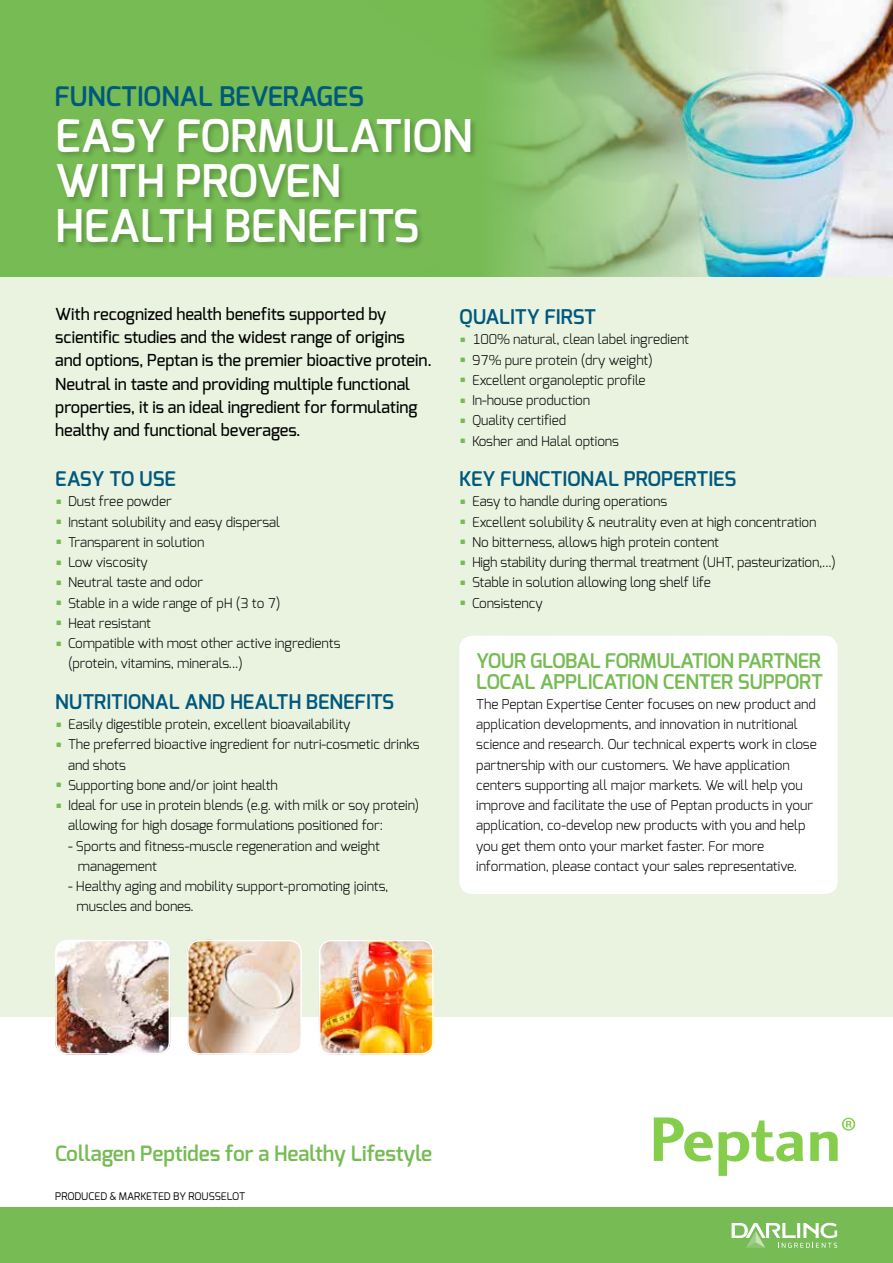
<style>
.page{position:relative;width:893px;height:1263px;background:#fff}
.page>*{position:absolute;margin:0;border:0;box-sizing:border-box;transform-origin:0 0}
.t1{font:600 45px/45px "Exo";letter-spacing:-.005em;color:#fff}
.t2{font:600 27px "Exo";letter-spacing:-.005em;color:#00587d}
.t3{font:600 21px "Exo";letter-spacing:-.005em;color:#76bb53}
.t4{font:600 20.25px "Exo";letter-spacing:-.005em;color:#00587d}
.t5{font:600 20.25px/20.2px "Exo";letter-spacing:-.02em;color:#76bb53}
.t6{font:500 16.5px/23.2px "Exo";letter-spacing:-.005em;color:#000}
.t7{font:300 13.5px/20.2px "Exo";letter-spacing:-.005em;color:#000}
.t8{font:10.5px "Exo";letter-spacing:-.005em;color:#000}
.s1{font-weight:700;font-size:24px;color:#76bb53}
</style>
<div class="page">
<div style="left:0;top:0;width:893px;height:1016px;background:#e9f3e0"></div>
<img style="left:55px;top:940px;width:115px;height:114px">
<div style="left:55px;top:940px;width:115px;height:114px;border:2px solid #fff;border-radius:12px"></div>
<img style="left:187px;top:940px;width:112px;height:114px">
<div style="left:187px;top:940px;width:115px;height:114px;border:2px solid #fff;border-radius:12px"></div>
<img style="left:319px;top:943px;width:115px;height:111px">
<div style="left:319px;top:940px;width:115px;height:114px;border:2px solid #fff;border-radius:12px"></div>
<div style="left:0;top:1208px;width:893px;height:55px;background:#76bb53"></div>
<svg style="left:732px;top:1223px;width:105px;height:25px"></svg>
<svg style="left:654px;top:1117px;width:59px;height:44px"></svg>
<svg style="left:719px;top:1120px;width:84px;height:56px"></svg>
<svg style="left:810px;top:1118px;width:45px;height:43px"></svg>
<div style="left:0;top:0;width:893px;height:276px;background:#76bb53"></div>
<img style="left:496px;top:0;width:397px;height:276px">
<div style="left:459px;top:636px;width:379px;height:258px;background:#fff;border-radius:13px"></div>
<div style="left:56px;top:118px;width:422px;height:132px;background:#000;opacity:.2"></div>
<h2 class="t2" style="left:54px;top:79px;width:311px">FUNCTIONAL BEVERAGES</h2>
<h1 class="t1" style="left:55px;top:114px;width:419px">EASY FORMULATION<br>WITH PROVEN<br>HEALTH BENEFITS</h1>
<p class="t6" style="left:55px;top:302px;width:378px">With recognized health benefits supported by scientific studies and the widest range of origins and options, Peptan is the premier bioactive protein.<br>Neutral in taste and providing multiple functional properties, it is an ideal ingredient for formulating healthy and functional beverages.</p>
<h3 class="t4" style="left:55px;top:466px;width:122px">EASY TO USE</h3>
<p class="t7" style="left:55px;top:491px;width:118px"><span class="s1">•</span> Dust free powder</p>
<p class="t7" style="left:55px;top:511px;width:226px"><span class="s1">•</span> Instant solubility and easy dispersal</p>
<p class="t7" style="left:55px;top:532px;width:151px"><span class="s1">•</span> Transparent in solution</p>
<p class="t7" style="left:55px;top:552px;width:94px"><span class="s1">•</span> Low viscosity</p>
<p class="t7" style="left:55px;top:572px;width:149px"><span class="s1">•</span> Neutral taste and odor</p>
<p class="t7" style="left:55px;top:592px;width:227px"><span class="s1">•</span> Stable in a wide range of pH (3 to 7)</p>
<p class="t7" style="left:55px;top:613px;width:97px"><span class="s1">•</span> Heat resistant</p>
<p class="t7" style="left:68px;top:633px;width:274px;text-indent:-13px"><span class="s1">•</span> Compatible with most other active ingredients (protein, vitamins, minerals...)</p>
<h3 class="t4" style="left:55px;top:688px;width:340px">NUTRITIONAL AND HEALTH BENEFITS</h3>
<p class="t7" style="left:55px;top:714px;width:297px"><span class="s1">•</span> Easily digestible protein, excellent bioavailability</p>
<p class="t7" style="left:68px;top:734px;width:353px;text-indent:-13px"><span class="s1">•</span> The preferred bioactive ingredient for nutri-cosmetic drinks and shots</p>
<p class="t7" style="left:55px;top:775px;width:224px"><span class="s1">•</span> Supporting bone and/or joint health</p>
<p class="t7" style="left:68px;top:795px;width:353px;text-indent:-13px"><span class="s1">•</span> Ideal for use in protein blends (e.g. with milk or soy protein) allowing for high dosage formulations positioned for:</p>
<p class="t7" style="left:78px;top:835px;width:304px;text-indent:-10px">- Sports and fitness-muscle regeneration and weight management</p>
<p class="t7" style="left:77px;top:876px;width:313px;text-indent:-9px">- Healthy aging and mobility support-promoting joints, muscles and bones.</p>
<h3 class="t4" style="left:459px;top:304px;width:138px">QUALITY FIRST</h3>
<p class="t7" style="left:459px;top:329px;width:232px"><span class="s1">•</span> 100% natural, clean label ingredient</p>
<p class="t7" style="left:459px;top:349px;width:195px"><span class="s1">•</span> 97% pure protein (dry weight)</p>
<p class="t7" style="left:459px;top:370px;width:188px"><span class="s1">•</span> Excellent organoleptic profile</p>
<p class="t7" style="left:459px;top:390px;width:133px"><span class="s1">•</span> In-house production</p>
<p class="t7" style="left:459px;top:410px;width:109px"><span class="s1">•</span> Quality certified</p>
<p class="t7" style="left:459px;top:430px;width:161px"><span class="s1">•</span> Kosher and Halal options</p>
<h3 class="t4" style="left:459px;top:466px;width:279px">KEY FUNCTIONAL PROPERTIES</h3>
<p class="t7" style="left:459px;top:491px;width:210px"><span class="s1">•</span> Easy to handle during operations</p>
<p class="t7" style="left:459px;top:511px;width:359px"><span class="s1">•</span> Excellent solubility &amp; neutrality even at high concentration</p>
<p class="t7" style="left:459px;top:532px;width:261px"><span class="s1">•</span> No bitterness, allows high protein content</p>
<p class="t7" style="left:459px;top:552px;width:378px"><span class="s1">•</span> High stability during thermal treatment (UHT, pasteurization,...)</p>
<p class="t7" style="left:459px;top:572px;width:253px"><span class="s1">•</span> Stable in solution allowing long shelf life</p>
<p class="t7" style="left:459px;top:592px;width:85px"><span class="s1">•</span> Consistency</p>
<h3 class="t5" style="left:476px;top:651px;width:348px">YOUR GLOBAL FORMULATION PARTNER<br>LOCAL APPLICATION CENTER SUPPORT</h3>
<p class="t7" style="left:476px;top:694px;width:342px">The Peptan Expertise Center focuses on new product and application developments, and innovation in nutritional science and research. Our technical experts work in close partnership with our customers. We have application centers supporting all major markets. We will help you improve and facilitate the use of Peptan products in your application, co-develop new products with you and help you get them onto your market faster. For more information, please contact your sales representative.</p>
<h3 class="t3" style="left:55px;top:1140px;width:378px">Collagen Peptides for a Healthy Lifestyle</h3>
<p class="t8" style="left:55px;top:1189px;width:191px">PRODUCED &amp; MARKETED BY ROUSSELOT</p>
</div>
